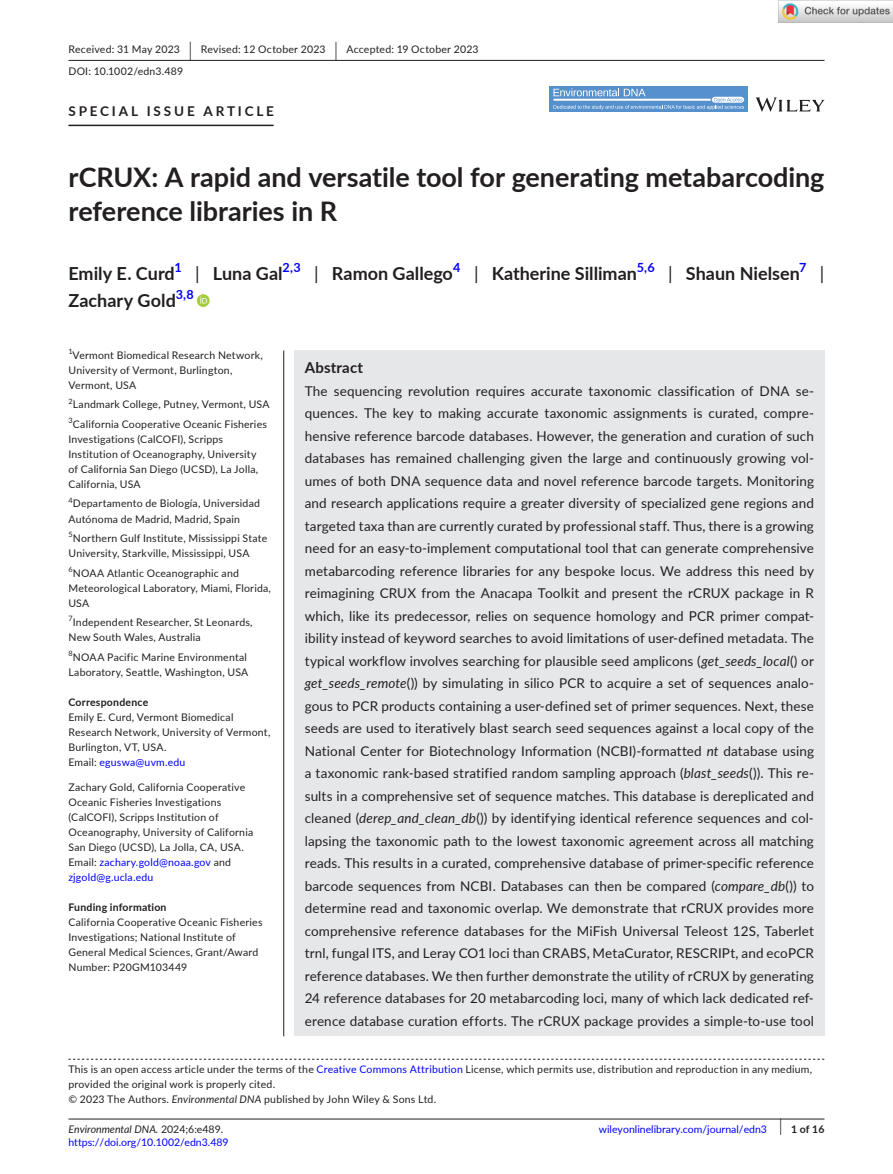
<style>
.page{position:relative;width:893px;height:1174px;background:#fff}
.page>*{position:absolute;margin:0;border:0;box-sizing:border-box;transform-origin:0 0}
.t1{font:700 27px/34.5px "Lato";letter-spacing:-.005em;color:#231f20}
.t2{font:700 18px "Lato";color:#231f20}
.t3{font:18px "Lato";color:#231f20}
.t4{font:700 15px "Lato";letter-spacing:.015em;color:#231f20}
.t5{font:13.5px/22.5px "Lato";letter-spacing:.01em;color:#231f20;text-align:justify}
.t6{font:700 13.5px "Lato";letter-spacing:.21em;color:#231f20}
.t7{font:700 12.6px "Lato";color:#00f}
.t8{font:10.5px/15px "Lato";letter-spacing:.02em;color:#231f20}
.t9{font:10.5px "Lato";color:#00f}
.t10{font:700 10.5px "Lato";letter-spacing:.02em;color:#231f20}
.t11{font:italic 10.5px "Lato";color:#231f20}
.t12{font:7.35px "Lato";color:#231f20}
.s1{font-size:19.65px}
.s2{font-weight:400}
.s3{color:#00f}
.s4{font-style:italic}
.s5{font-style:normal}
.s6{font-weight:400;font-size:17.4px}
</style>
<div class="page">
<hr style="left:68px;top:1118px;width:756px;height:1px;background:#231f20">
<svg style="left:756px;top:97px;width:68px;height:15px"></svg>
<div style="left:549px;top:86px;width:199px;height:26px;background:#5791cd"></div>
<svg style="left:553px;top:88px;width:191px;height:22px"></svg>
<hr style="left:68px;top:60px;width:756px;height:1px;background:#231f20">
<hr style="left:68px;top:125px;width:206px;height:1px;background:#231f20">
<svg style="left:197px;top:294px;width:13px;height:13px"></svg>
<svg style="left:200px;top:296px;width:7px;height:7px"></svg>
<svg style="left:68px;top:1058px;width:756px;height:1px"></svg>
<div style="left:294px;top:350px;width:530px;height:686px;background:#e6e7e9"></div>
<hr style="left:283px;top:350px;width:1px;height:686px;background:#231f20">
<img style="left:779px;top:0;width:114px;height:23px">
<p class="t8" style="left:68px;top:38px;width:412px;line-height:21.8px">Received: 31 May 2023 <span class="s1">|</span> Revised: 12 October 2023 <span class="s1">|</span> Accepted: 19 October 2023<br>DOI: 10.1002/edn3.489</p>
<p class="t6" style="left:68px;top:101px;width:207px">SPECIAL ISSUE ARTICLE</p>
<h1 class="t1" style="left:68px;top:159px;width:757px">rCRUX: A rapid and versatile tool for generating metabarcoding reference libraries in R</h1>
<h2 class="t2" style="left:68px;top:260px;width:108px">Emily E. Curd</h2>
<p class="t7" style="left:174px;top:258px;width:9px">1</p>
<h2 class="t2" style="left:195px;top:260px;width:89px"><span class="s2">|</span> Luna Gal</h2>
<p class="t7" style="left:282px;top:258px;width:20px">2,3</p>
<h2 class="t2" style="left:314px;top:260px;width:140px"><span class="s2">|</span> Ramon Gallego</h2>
<p class="t7" style="left:453px;top:258px;width:9px">4</p>
<h2 class="t2" style="left:474px;top:260px;width:164px"><span class="s2">|</span> Katherine Silliman</h2>
<p class="t7" style="left:637px;top:258px;width:19px">5,6</p>
<h2 class="t2" style="left:668px;top:260px;width:133px"><span class="s2">|</span> Shaun Nielsen</h2>
<p class="t7" style="left:799px;top:258px;width:9px">7</p>
<h2 class="t3" style="left:820px;top:260px;width:6px">|</h2>
<h2 class="t2" style="left:68px;top:287px;width:109px">Zachary Gold</h2>
<p class="t7" style="left:176px;top:285px;width:20px">3,8</p>
<p class="t12" style="left:68px;top:346px;width:6px">1</p>
<p class="t8" style="left:68px;top:347px;width:196px;text-indent:4px">Vermont Biomedical Research Network,<br>University of Vermont, Burlington,<br>Vermont, USA</p>
<p class="t12" style="left:68px;top:396px;width:6px">2</p>
<p class="t8" style="left:68px;top:394px;width:203px;line-height:19.5px;text-align:center">Landmark College, Putney, Vermont, USA<br><sup>3</sup>California Cooperative Oceanic Fisheries</p>
<p class="t8" style="left:68px;top:431px;width:191px">Investigations (CalCOFI), Scripps Institution of Oceanography, University of California San Diego (UCSD), La Jolla, California, USA</p>
<p class="t8" style="left:68px;top:496px;width:193px"><sup>4</sup>Departamento de Biología, Universidad<br>Autónoma de Madrid, Madrid, Spain</p>
<p class="t8" style="left:68px;top:530px;width:200px"><sup>5</sup>Northern Gulf Institute, Mississippi State<br>University, Starkville, Mississippi, USA</p>
<p class="t8" style="left:68px;top:565px;width:204px"><sup>6</sup>NOAA Atlantic Oceanographic and<br>Meteorological Laboratory, Miami, Florida,<br>USA</p>
<p class="t8" style="left:68px;top:614px;width:186px"><sup>7</sup>Independent Researcher, St Leonards,<br>New South Wales, Australia</p>
<p class="t8" style="left:68px;top:649px;width:181px"><sup>8</sup>NOAA Pacific Marine Environmental<br>Laboratory, Seattle, Washington, USA</p>
<p class="t10" style="left:68px;top:694px;width:81px">Correspondence</p>
<p class="t8" style="left:68px;top:709px;width:203px">Emily E. Curd, Vermont Biomedical<br>Research Network, University of Vermont,<br>Burlington, VT, USA.<br>Email: <span class="s3">eguswa@uvm.edu</span></p>
<p class="t8" style="left:68px;top:779px;width:186px">Zachary Gold, California Cooperative Oceanic Fisheries Investigations (CalCOFI), Scripps Institution of Oceanography, University of California San Diego (UCSD), La Jolla, CA, USA.<br>Email: <span class="s3">zachary.gold@noaa.gov</span> and <span class="s3">zjgold@g.ucla.edu</span></p>
<p class="t10" style="left:68px;top:899px;width:100px">Funding information</p>
<p class="t8" style="left:68px;top:914px;width:196px">California Cooperative Oceanic Fisheries Investigations; National Institute of General Medical Sciences, Grant/Award Number: P20GM103449</p>
<p class="t4" style="left:305px;top:356px;width:60px">Abstract</p>
<p class="t5" style="left:305px;top:379px;width:511px">The sequencing revolution requires accurate taxonomic classification of DNA se&shy;quences. The key to making accurate taxonomic assignments is curated, compre&shy;hensive reference barcode databases. However, the generation and curation of such databases has remained challenging given the large and continuously growing vol&shy;umes of both DNA sequence data and novel reference barcode targets. Monitoring and research applications require a greater diversity of specialized gene regions and targeted taxa than are currently curated by professional staff. Thus, there is a growing need for an easy-to-implement computational tool that can generate comprehensive metabarcoding reference libraries for any bespoke locus. We address this need by reimagining CRUX from the Anacapa Toolkit and present the rCRUX package in R which, like its predecessor, relies on sequence homology and PCR primer compat&shy;ibility instead of keyword searches to avoid limitations of user-defined metadata. The typical workflow involves searching for plausible seed amplicons (<span class="s4">get_seeds_local</span>() or <span class="s4">get_seeds_remote</span>()) by simulating in silico PCR to acquire a set of sequences analo&shy;gous to PCR products containing a user-defined set of primer sequences. Next, these seeds are used to iteratively blast search seed sequences against a local copy of the National Center for Biotechnology Information (NCBI)-formatted <span class="s4">nt</span> database using a taxonomic rank-based stratified random sampling approach (<span class="s4">blast_seeds</span>()). This re&shy;sults in a comprehensive set of sequence matches. This database is dereplicated and cleaned (<span class="s4">derep_and_clean_db</span>()) by identifying identical reference sequences and col&shy;lapsing the taxonomic path to the lowest taxonomic agreement across all matching reads. This results in a curated, comprehensive database of primer-specific reference barcode sequences from NCBI. Databases can then be compared (<span class="s4">compare_db</span>()) to determine read and taxonomic overlap. We demonstrate that rCRUX provides more comprehensive reference databases for the MiFish Universal Teleost 12S, Taberlet trnl, fungal ITS, and Leray CO1 loci than CRABS, MetaCurator, RESCRIPt, and ecoPCR reference databases. We then further demonstrate the utility of rCRUX by generating 24 reference databases for 20 metabarcoding loci, many of which lack dedicated ref&shy;erence database curation efforts. The rCRUX package provides a simple-to-use tool</p>
<p class="t8" style="left:68px;top:1061px;width:745px">This is an open access article under the terms of the <span class="s3">Creative Commons Attribution</span> License, which permits use, distribution and reproduction in any medium, provided the original work is properly cited.<br>© 2023 The Authors. <span class="s4">Environmental DNA</span> published by John Wiley &amp; Sons Ltd.</p>
<p class="t11" style="left:68px;top:1121px;width:156px">Environmental DNA. <span class="s5">2024;6:e489.</span></p>
<p class="t10" style="left:779px;top:1121px;width:46px"><span class="s6">|</span> 1 of 16</p>
<p class="t9" style="left:68px;top:1135px;width:162px">https://doi.org/10.1002/edn3.489</p>
<p class="t9" style="left:599px;top:1121px;width:170px">wileyonlinelibrary.com/journal/edn3</p>
</div>
